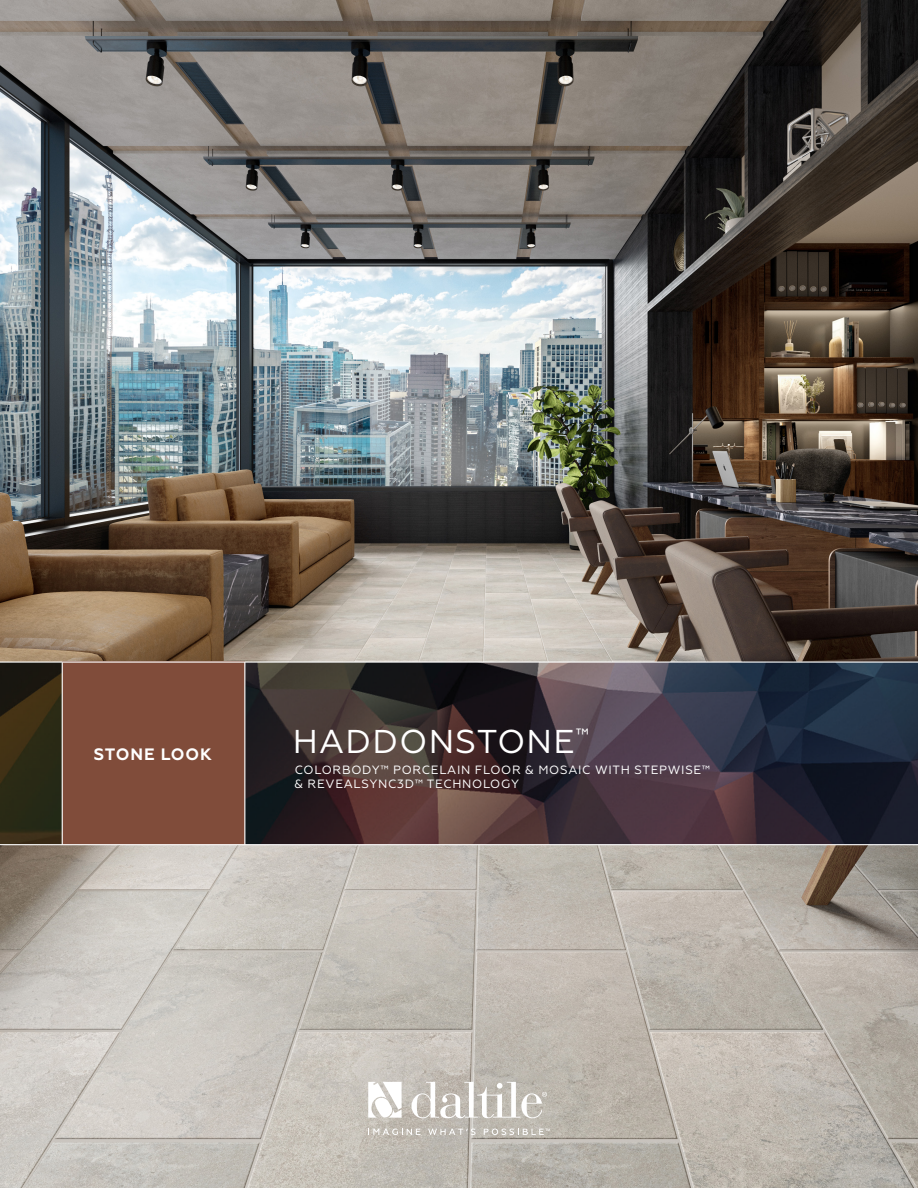
<style>
.page{position:relative;width:918px;height:1188px;background:#fff}
.page>*{position:absolute;margin:0;border:0;box-sizing:border-box;transform-origin:0 0}
.DAL_SS_Header_-_Inside{font:33px "Geometria";letter-spacing:.04em;color:#fff}
.DAL_LB_Header_Secondary_-_Front{font:700 16.5px "Geometria";letter-spacing:.06em;color:#fff}
.DAL_SS_Header_Secondary_-_Inside{font:12px/14.4px "Geometria";letter-spacing:.06em;color:#fff}
</style>
<div class="page">
<img style="left:0;top:0;width:918px;height:1188px">
<svg style="left:368px;top:1082px;width:34px;height:37px"></svg>
<svg style="left:412px;top:1082px;width:135px;height:36px"></svg>
<svg style="left:368px;top:1129px;width:52px;height:6px"></svg>
<svg style="left:428px;top:1129px;width:48px;height:6px"></svg>
<svg style="left:484px;top:1129px;width:66px;height:6px"></svg>
<img style="left:0;top:663px;width:918px;height:181px">
<div style="left:62px;top:662px;width:182px;height:183px;background:#804c3a"></div>
<hr style="left:0;top:844px;width:918px;height:1px;background:#fff">
<hr style="left:0;top:662px;width:918px;height:1px;background:#fff">
<hr style="left:62px;top:662px;width:1px;height:183px;background:#fff">
<hr style="left:244px;top:662px;width:1px;height:183px;background:#fff">
<p class="DAL_LB_Header_Secondary_-_Front" style="left:94px;top:744px;width:120px">STONE LOOK</p>
<p class="DAL_SS_Header_-_Inside" style="left:293px;top:723px;width:298px">HADDONSTONE<sup>™</sup></p>
<p class="DAL_SS_Header_Secondary_-_Inside" style="left:295px;top:762px;width:417px">COLORBODY™ PORCELAIN FLOOR &amp; MOSAIC WITH STEPWISE™ &amp; REVEALSYNC3D™ TECHNOLOGY</p>
</div>
